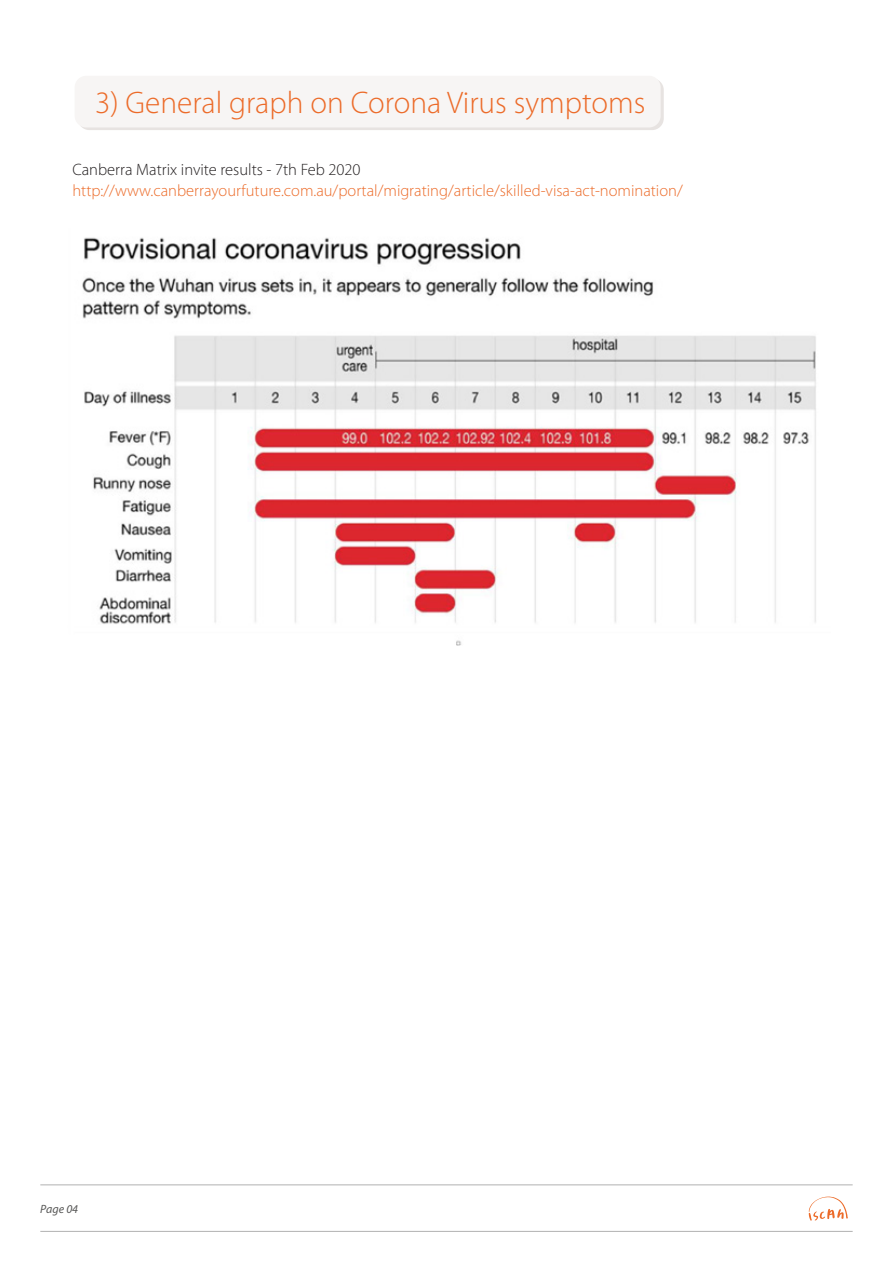
<style>
.page{position:relative;width:893px;height:1263px;background:#fff}
.page>*{position:absolute;margin:0;border:0;box-sizing:border-box;transform-origin:0 0}
.t1{font:300 31.35px "Myriad Pro";color:#ec6b29}
.t2{font:300 16.5px "Myriad Pro";color:#ec6b29}
.t3{font:300 16.5px "Myriad Pro";color:#231f20}
.t4{font:italic 12px "Myriad Pro";color:#575756}
</style>
<div class="page">
<hr style="left:40px;top:1184px;width:813px;height:1px;background:#b1b1b1">
<hr style="left:40px;top:1231px;width:813px;height:1px;background:#b1b1b1">
<svg style="left:809px;top:1196px;width:39px;height:25px"></svg>
<div style="left:78px;top:78px;width:586px;height:52px;background:#e7e3e1;border-radius:12px"></div>
<div style="left:75px;top:76px;width:586px;height:51px;background:#f7f5f4;border-radius:12px"></div>
<img style="left:82px;top:237px;width:734px;height:409px">
<h1 class="t1" style="left:95px;top:84px;width:552px">3) General graph on Corona Virus symptoms</h1>
<p class="t3" style="left:72px;top:159px;width:290px">Canberra Matrix invite results - 7th Feb 2020</p>
<p class="t2" style="left:72px;top:180px;width:612px">http://www.canberrayourfuture.com.au/portal/migrating/article/skilled-visa-act-nomination/</p>
<p class="t4" style="left:40px;top:1202px;width:39px">Page 04</p>
</div>
